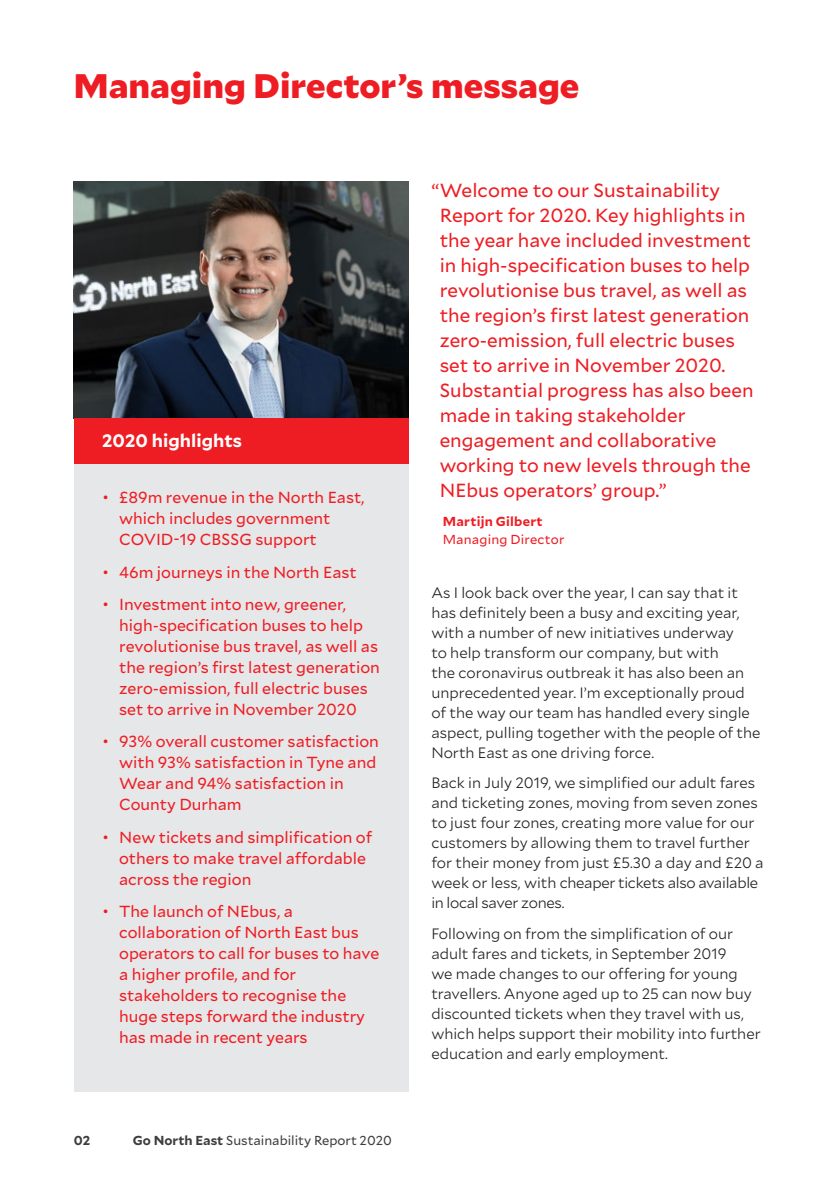
<style>
.page{position:relative;width:840px;height:1191px;background:#fff}
.page>*{position:absolute;margin:0;border:0;box-sizing:border-box;transform-origin:0 0}
.t1{font:900 34px "Mallory";color:#ee1d23}
.t2{font:19px/25px "Mallory";color:#ee1d23}
.t3{font:700 18px "Mallory";color:#fff}
.t4{font:16px/21px "Mallory";color:#ee1d23}
.t5{font:300 15px/20px "Mallory";color:#231f20}
.t6{font:13px "Mallory";color:#3e3e3f}
.t7{font:13px "Mallory";letter-spacing:.015em;color:#ee1d23}
.t8{font:700 13px "Mallory";letter-spacing:.02em;color:#ee1d23}
.t9{font:700 13px "Mallory";color:#3e3e3f}
.s1{font-weight:300}
.s2{font-weight:700}
</style>
<div class="page">
<div style="left:74px;top:418px;width:334px;height:673px;background:#e6e7e9"></div>
<img style="left:74px;top:181px;width:334px;height:237px">
<div style="left:74px;top:418px;width:334px;height:45px;background:#ee1d23"></div>
<h1 class="t1" style="left:74px;top:59px;width:507px">Managing Director’s message</h1>
<p class="t3" style="left:102px;top:427px;width:141px">2020 highlights</p>
<p class="t4" style="left:119px;top:486px;width:247px;text-indent:-17px"><span class="s1">•</span> £89m revenue in the North East, which includes government<br>COVID-19 CBSSG support</p>
<p class="t4" style="left:102px;top:560px;width:256px"><span class="s1">•</span> 46m journeys in the North East</p>
<p class="t4" style="left:119px;top:593px;width:262px;text-indent:-17px"><span class="s1">•</span> Investment into new, greener, high-specification buses to help revolutionise bus travel, as well as the region’s first latest generation zero-emission, full electric buses set to arrive in November 2020</p>
<p class="t4" style="left:119px;top:730px;width:261px;text-indent:-17px"><span class="s1">•</span> 93% overall customer satisfaction with 93% satisfaction in Tyne and<br>Wear and 94% satisfaction in<br>County Durham</p>
<p class="t4" style="left:119px;top:825px;width:254px;text-indent:-17px"><span class="s1">•</span> New tickets and simplification of others to make travel affordable across the region</p>
<p class="t4" style="left:119px;top:900px;width:261px;text-indent:-17px"><span class="s1">•</span> The launch of NEbus, a collaboration of North East bus operators to call for buses to have a higher profile, and for stakeholders to recognise the huge steps forward the industry has made in recent years</p>
<p class="t9" style="left:74px;top:1130px;width:18px">02</p>
<p class="t6" style="left:133px;top:1130px;width:260px"><span class="s2">Go North East</span> Sustainability Report 2020</p>
<p class="t2" style="left:439px;top:176px;width:315px;text-indent:-8px">“Welcome to our Sustainability Report for 2020. Key highlights in the year have included investment in high-specification buses to help revolutionise bus travel, as well as the region’s first latest generation zero-emission, full electric buses set to arrive in November 2020.<br>Substantial progress has also been made in taking stakeholder engagement and collaborative working to new levels through the NEbus operators’ group.”</p>
<p class="t8" style="left:442px;top:512px;width:101px">Martijn Gilbert</p>
<p class="t7" style="left:442px;top:530px;width:123px">Managing Director</p>
<p class="t5" style="left:431px;top:581px;width:330px">As I look back over the year, I can say that it has definitely been a busy and exciting year, with a number of new initiatives underway<br>to help transform our company, but with<br>the coronavirus outbreak it has also been an unprecedented year. I’m exceptionally proud of the way our team has handled every single aspect, pulling together with the people of the North East as one driving force.</p>
<p class="t5" style="left:431px;top:772px;width:334px">Back in July 2019, we simplified our adult fares and ticketing zones, moving from seven zones to just four zones, creating more value for our customers by allowing them to travel further for their money from just £5.30 a day and £20 a week or less, with cheaper tickets also available in local saver zones.</p>
<p class="t5" style="left:431px;top:922px;width:331px">Following on from the simplification of our adult fares and tickets, in September 2019<br>we made changes to our offering for young travellers. Anyone aged up to 25 can now buy discounted tickets when they travel with us, which helps support their mobility into further education and early employment.</p>
</div>
